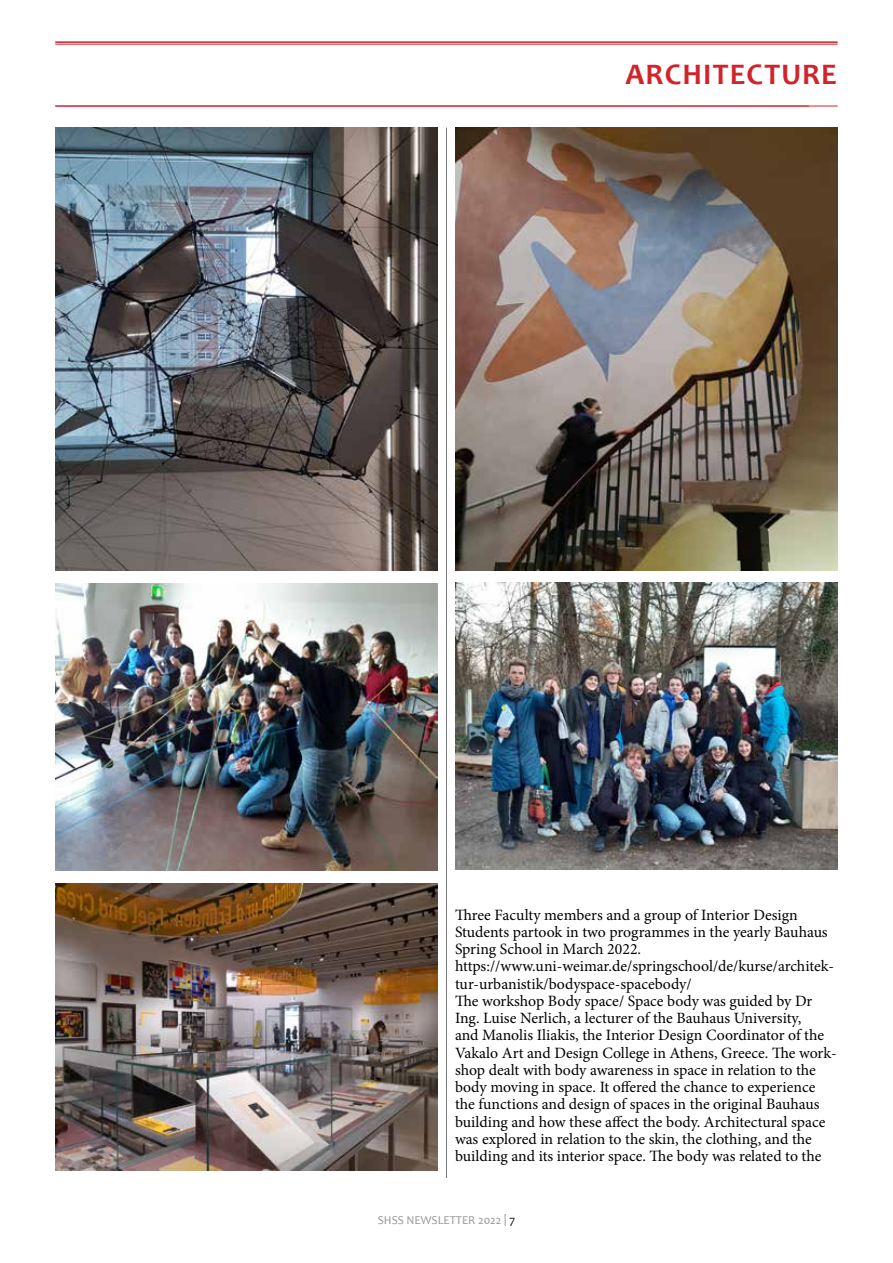
<style>
.page{position:relative;width:893px;height:1263px;background:#fff}
.page>*{position:absolute;margin:0;border:0;box-sizing:border-box;transform-origin:0 0}
.t1{font:700 30px "Candara";letter-spacing:.04em;color:#d2232a}
.t2{font:15.75px/17.2px "Minion Pro";color:#000}
.t3{font:12px "Candara";color:#939598}
.s1{color:#000}
</style>
<div class="page">
<hr style="left:446px;top:128px;width:1px;height:1050px;background:#77787b">
<hr style="left:55px;top:41px;width:783px;height:2px;background:#d2232a">
<hr style="left:55px;top:44px;width:783px;height:1px;background:#d2232a">
<hr style="left:55px;top:106px;width:783px;height:1px;background:#d2232a">
<img style="left:55px;top:128px;width:383px;height:443px">
<img style="left:55px;top:883px;width:383px;height:287px">
<img style="left:455px;top:128px;width:383px;height:443px">
<img style="left:55px;top:584px;width:383px;height:287px">
<img style="left:455px;top:583px;width:383px;height:287px">
<h1 class="t1" style="left:625px;top:56px;width:213px">ARCHITECTURE</h1>
<p class="t2" style="left:455px;top:906px;width:383px">Three Faculty members and a group of Interior Design Students partook in two programmes in the yearly Bauhaus Spring School in March 2022. https://www.uni-weimar.de/springschool/de/kurse/architek&shy;tur-urbanistik/bodyspace-spacebody/<br>The workshop Body space/ Space body was guided by Dr Ing. Luise Nerlich, a lecturer of the Bauhaus University,<br>and Manolis Iliakis, the Interior Design Coordinator of the Vakalo Art and Design College in Athens, Greece. The work&shy;shop dealt with body awareness in space in relation to the body moving in space. It offered the chance to experience the functions and design of spaces in the original Bauhaus building and how these affect the body. Architectural space was explored in relation to the skin, the clothing, and the building and its interior space. The body was related to the</p>
<p class="t3" style="left:378px;top:1212px;width:139px">SHSS NEWSLETTER 2022 | <span class="s1">7</span></p>
</div>
